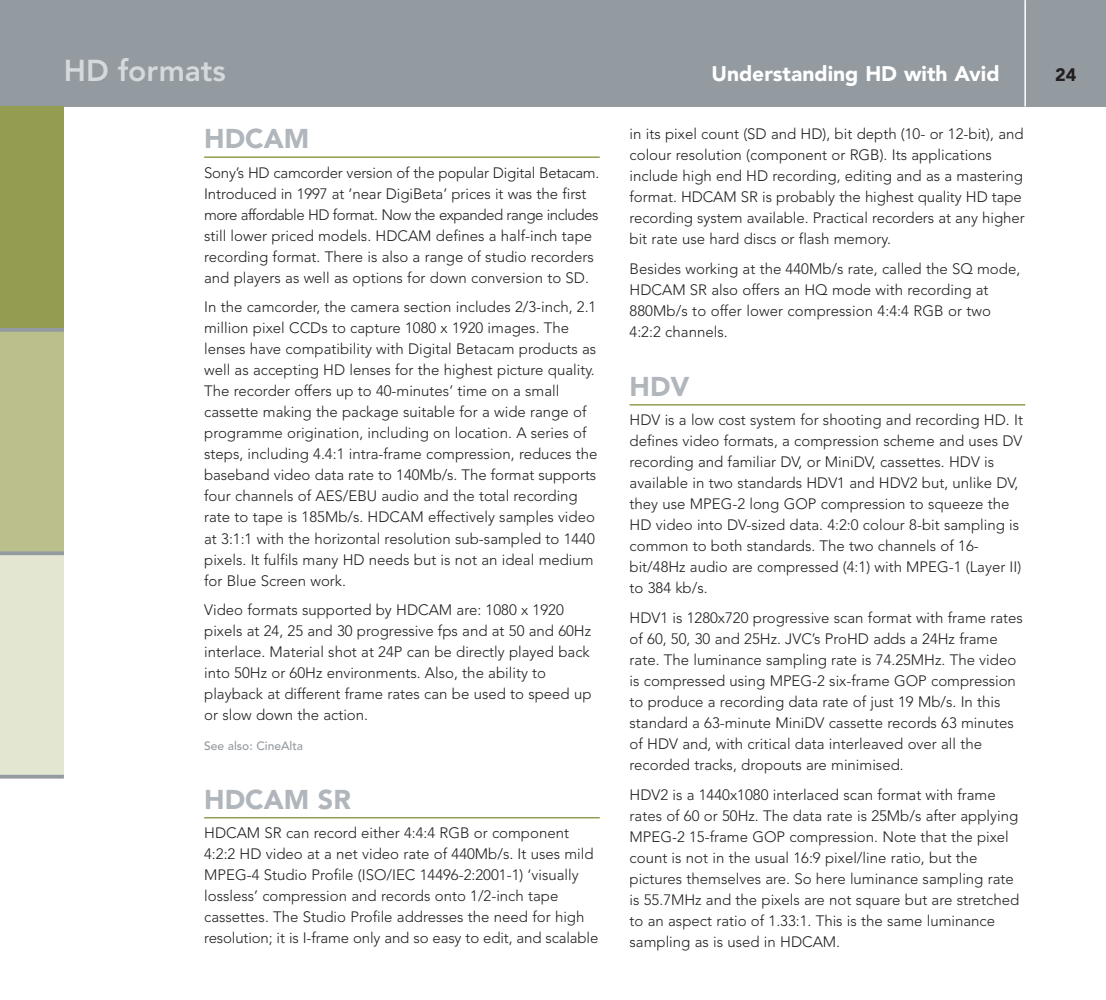
<style>
.page{position:relative;width:1106px;height:1000px;background:#fff}
.page>*{position:absolute;margin:0;border:0;box-sizing:border-box;transform-origin:0 0}
.t1{font:800 30px "Avenir";color:#d4d9dc}
.t2{font:900 27px "Avenir";color:#b0b6bb}
.t3{font:900 21px "Avenir";color:#fff}
.t4{font:900 18px "Avenir";color:#231f20}
.t5{font:300 15px/21px "Avenir";color:#231f20}
.t6{font:500 12px "Avenir";color:#939ba1}
</style>
<div class="page">
<div style="left:0;top:0;width:1106px;height:106px;background:#939ba1"></div>
<div style="left:0;top:553px;width:64px;height:223px;background:#e3e6d1"></div>
<div style="left:0;top:330px;width:64px;height:223px;background:#babf8c"></div>
<div style="left:0;top:106px;width:64px;height:224px;background:#949c51"></div>
<hr style="left:0;top:328px;width:64px;height:4px;background:#939ba1">
<svg style="left:0;top:551px;width:64px;height:4px"></svg>
<svg style="left:0;top:774px;width:64px;height:4px"></svg>
<hr style="left:1024px;top:0;width:1px;height:106px;background:#fff">
<hr style="left:629px;top:404px;width:396px;height:1px;background:#949c51">
<hr style="left:204px;top:156px;width:396px;height:2px;background:#949c51">
<hr style="left:204px;top:816px;width:396px;height:2px;background:#949c51">
<h1 class="t1" style="left:64px;top:58px;width:164px">HD formats</h1>
<h3 class="t3" style="left:711px;top:65px;width:290px">Understanding HD with Avid</h3>
<p class="t4" style="left:1055px;top:67px;width:23px">24</p>
<h2 class="t2" style="left:204px;top:128px;width:106px">HDCAM</h2>
<p class="t5" style="left:204px;top:163px;width:396px">Sony’s HD camcorder version of the popular Digital Betacam.<br>Introduced in 1997 at ‘near DigiBeta’ prices it was the first more affordable HD format. Now the expanded range includes still lower priced models. HDCAM defines a half-inch tape recording format. There is also a range of studio recorders and players as well as options for down conversion to SD.</p>
<p class="t5" style="left:204px;top:298px;width:395px">In the camcorder, the camera section includes 2/3-inch, 2.1 million pixel CCDs to capture 1080 x 1920 images. The lenses have compatibility with Digital Betacam products as well as accepting HD lenses for the highest picture quality.<br>The recorder offers up to 40-minutes’ time on a small cassette making the package suitable for a wide range of programme origination, including on location. A series of steps, including 4.4:1 intra-frame compression, reduces the baseband video data rate to 140Mb/s. The format supports four channels of AES/EBU audio and the total recording rate to tape is 185Mb/s. HDCAM effectively samples video at 3:1:1 with the horizontal resolution sub-sampled to 1440 pixels. It fulfils many HD needs but is not an ideal medium for Blue Screen work.</p>
<p class="t5" style="left:204px;top:600px;width:389px">Video formats supported by HDCAM are: 1080 x 1920 pixels at 24, 25 and 30 progressive fps and at 50 and 60Hz interlace. Material shot at 24P can be directly played back into 50Hz or 60Hz environments. Also, the ability to playback at different frame rates can be used to speed up or slow down the action.</p>
<p class="t6" style="left:204px;top:740px;width:100px">See also: CineAlta</p>
<h2 class="t2" style="left:204px;top:788px;width:148px">HDCAM SR</h2>
<p class="t5" style="left:204px;top:823px;width:396px">HDCAM SR can record either 4:4:4 RGB or component 4:2:2 HD video at a net video rate of 440Mb/s. It uses mild MPEG-4 Studio Profile (ISO/IEC 14496-2:2001-1) ‘visually lossless’ compression and records onto 1/2-inch tape cassettes. The Studio Profile addresses the need for high resolution; it is I-frame only and so easy to edit, and scalable</p>
<p class="t5" style="left:629px;top:125px;width:396px">in its pixel count (SD and HD), bit depth (10- or 12-bit), and colour resolution (component or RGB). Its applications include high end HD recording, editing and as a mastering format. HDCAM SR is probably the highest quality HD tape recording system available. Practical recorders at any higher bit rate use hard discs or flash memory.</p>
<p class="t5" style="left:629px;top:259px;width:392px">Besides working at the 440Mb/s rate, called the SQ mode, HDCAM SR also offers an HQ mode with recording at 880Mb/s to offer lower compression 4:4:4 RGB or two 4:2:2 channels.</p>
<h2 class="t2" style="left:629px;top:375px;width:61px">HDV</h2>
<p class="t5" style="left:629px;top:411px;width:395px">HDV is a low cost system for shooting and recording HD. It defines video formats, a compression scheme and uses DV recording and familiar DV, or MiniDV, cassettes. HDV is available in two standards HDV1 and HDV2 but, unlike DV, they use MPEG-2 long GOP compression to squeeze the HD video into DV-sized data. 4:2:0 colour 8-bit sampling is common to both standards. The two channels of 16- bit/48Hz audio are compressed (4:1) with MPEG-1 (Layer II) to 384 kb/s.</p>
<p class="t5" style="left:629px;top:608px;width:395px">HDV1 is 1280x720 progressive scan format with frame rates of 60, 50, 30 and 25Hz. JVC’s ProHD adds a 24Hz frame rate. The luminance sampling rate is 74.25MHz. The video is compressed using MPEG-2 six-frame GOP compression to produce a recording data rate of just 19 Mb/s. In this standard a 63-minute MiniDV cassette records 63 minutes of HDV and, with critical data interleaved over all the recorded tracks, dropouts are minimised.</p>
<p class="t5" style="left:629px;top:785px;width:391px">HDV2 is a 1440x1080 interlaced scan format with frame rates of 60 or 50Hz. The data rate is 25Mb/s after applying MPEG-2 15-frame GOP compression. Note that the pixel count is not in the usual 16:9 pixel/line ratio, but the pictures themselves are. So here luminance sampling rate is 55.7MHz and the pixels are not square but are stretched to an aspect ratio of 1.33:1. This is the same luminance sampling as is used in HDCAM.</p>
</div>
